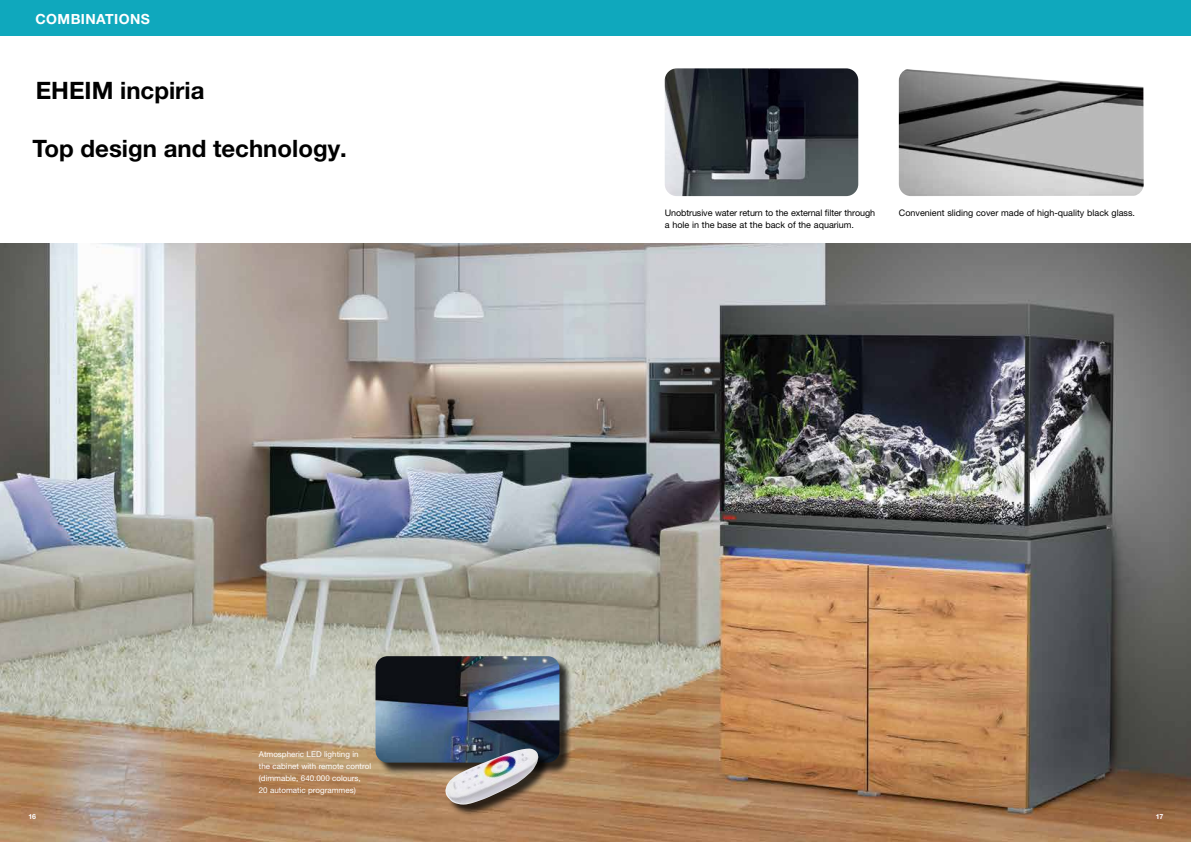
<style>
.page{position:relative;width:1191px;height:842px;background:#fff}
.page>*{position:absolute;margin:0;border:0;box-sizing:border-box;transform-origin:0 0}
.t1{font:700 24px "Helvetica Neue LT Pro";color:#000}
.t2{font:700 14px "Helvetica Neue LT Pro";letter-spacing:.03em;color:#fff}
.t3{font:9px "Helvetica Neue LT Pro";color:#000}
.t4{font:8px/12px "Helvetica Neue LT Pro";color:#fff}
.t5{font:700 7px "Helvetica Neue LT Pro";color:#fff}
</style>
<div class="page">
<div style="left:0;top:0;width:1191px;height:36px;background:#0fa8bd"></div>
<img style="left:0;top:244px;width:1191px;height:598px">
<img style="left:899px;top:69px;width:244px;height:127px">
<img style="left:664px;top:68px;width:194px;height:128px">
<div style="left:377px;top:658px;width:195px;height:117px;background:#000;opacity:.75"></div>
<img style="left:375px;top:656px;width:184px;height:107px">
<div style="left:447px;top:750px;width:103px;height:67px;background:#000;opacity:.75"></div>
<img style="left:445px;top:749px;width:93px;height:56px">
<h2 class="t2" style="left:35px;top:10px;width:116px">COMBINATIONS</h2>
<h1 class="t1" style="left:36px;top:75px;width:170px">EHEIM incpiria</h1>
<h1 class="t1" style="left:33px;top:133px;width:316px">Top design and technology.</h1>
<p class="t4" style="left:259px;top:748px;width:114px">Atmospheric LED lighting in the cabinet with remote control (dimmable, 640.000 colours,<br>20 automatic programmes)</p>
<p class="t3" style="left:664px;top:207px;width:212px">Unobtrusive water return to the external filter through</p>
<p class="t3" style="left:899px;top:207px;width:238px">Convenient sliding cover made of high-quality black glass.</p>
<p class="t3" style="left:664px;top:219px;width:191px">a hole in the base at the back of the aquarium.</p>
<p class="t5" style="left:28px;top:812px;width:9px">16</p>
<p class="t5" style="left:1155px;top:812px;width:9px">17</p>
</div>
